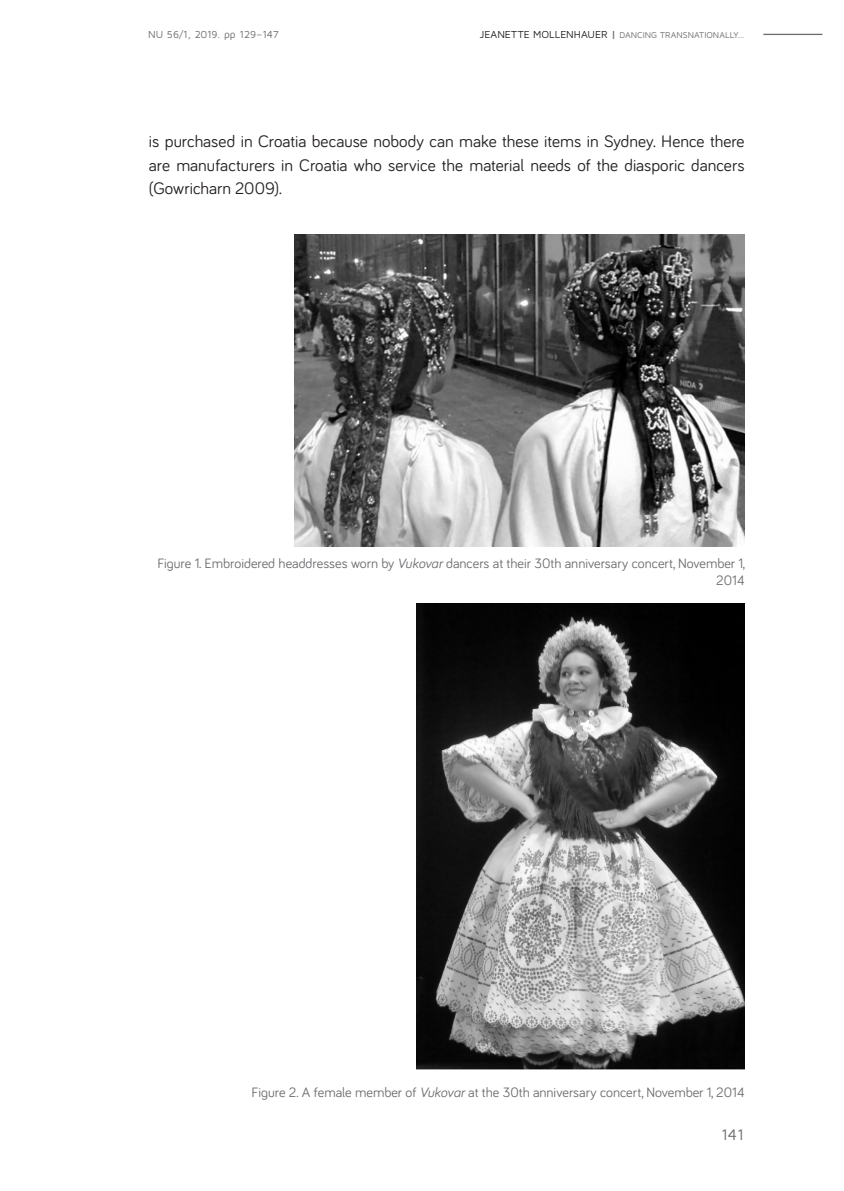
<style>
.page{position:relative;width:844px;height:1191px;background:#fff}
.page>*{position:absolute;margin:0;border:0;box-sizing:border-box;transform-origin:0 0}
.BODY{font:17.15px/23.3px "Bariol";color:#231f20;text-align:justify}
.t1{font:15.75px "Maven Pro";color:#6c6d70}
.Nazivi_ispod_slika_L{font:14px/16.8px "Bariol";color:#6c6d70;text-align:right}
.t2{font:10.5px "Maven Pro";letter-spacing:-.02em;color:#6c6d70}
.t3{font:8.75px "Maven Pro";color:#6c6d70}
.s1{font-size:10.5px;color:#231f20}
.s2{font-weight:700;font-size:10.5px}
.s3{font-style:italic}
</style>
<div class="page">
<hr style="left:763px;top:34px;width:59px;height:1px;background:#6c6d70">
<img style="left:294px;top:234px;width:450px;height:312px">
<img style="left:416px;top:603px;width:328px;height:466px">
<p class="t2" style="left:148px;top:28px;width:132px">NU 56/1, 2019. pp 129–147</p>
<p class="t3" style="left:480px;top:30px;width:266px"><span class="s1">JEANETTE MOLLENHAUER</span> <span class="s2">|</span> DANCING TRANSNATIONALLY…</p>
<p class="BODY" style="left:149px;top:129px;width:597px">is purchased in Croatia because nobody can make these items in Sydney. Hence there are manufacturers in Croatia who service the material needs of the diasporic dancers (Gowricharn 2009).</p>
<p class="Nazivi_ispod_slika_L" style="left:157px;top:554px;width:589px">Figure 1. Embroidered headdresses worn by <span class="s3">Vukovar</span> dancers at their 30th anniversary concert, November 1,<br>2014</p>
<p class="Nazivi_ispod_slika_L" style="left:251px;top:1083px;width:494px">Figure 2. A female member of <span class="s3">Vukovar</span> at the 30th anniversary concert, November 1, 2014</p>
<p class="t1" style="left:721px;top:1125px;width:24px">141</p>
</div>
